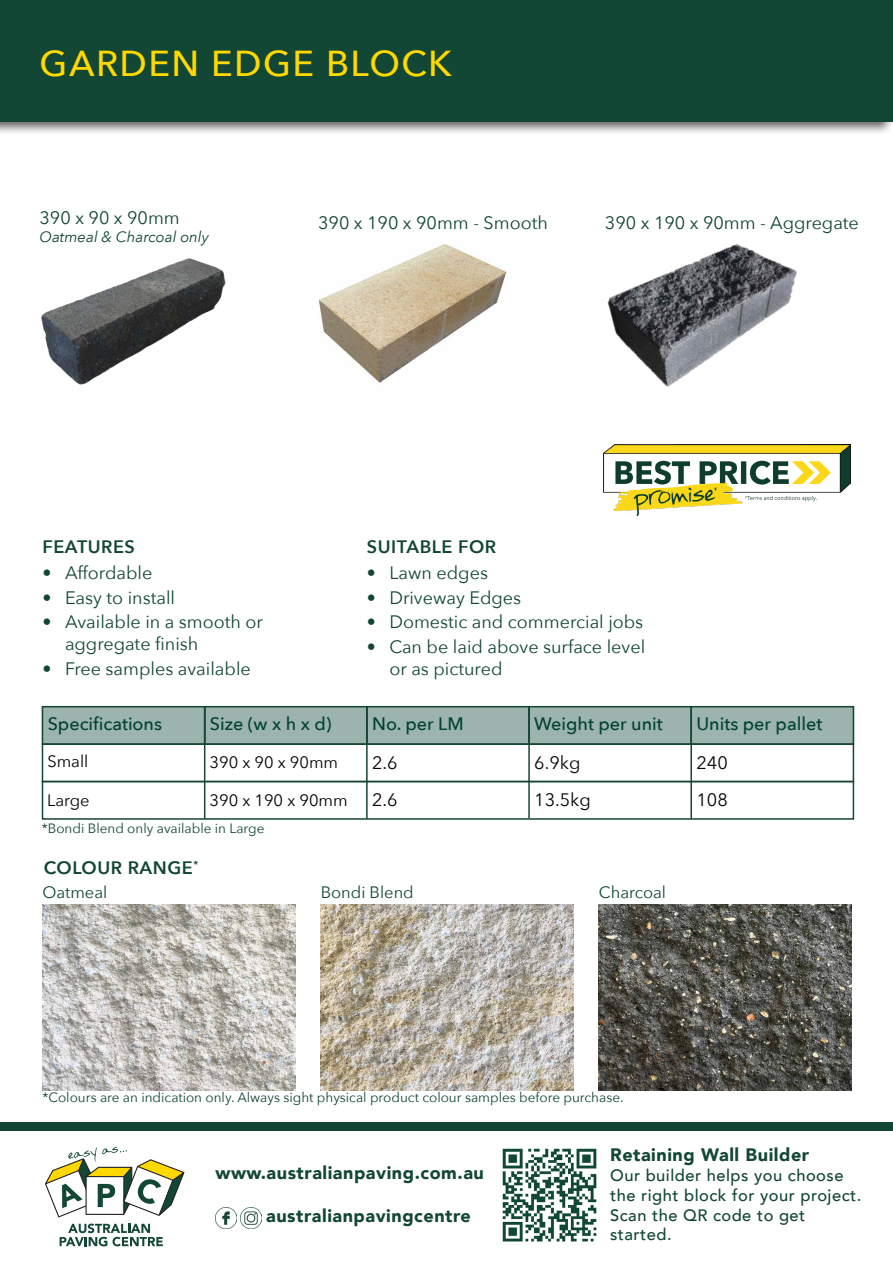
<style>
.page{position:relative;width:893px;height:1263px;background:#fff}
.page>*{position:absolute;margin:0;border:0;box-sizing:border-box;transform-origin:0 0}
.t1{font:500 36px "Avenir Next";letter-spacing:.04em;color:#ffd800}
.body{font:18px/21.6px "Avenir Next";color:#124635}
.t2{font:900 18px "Avenir";letter-spacing:.03em;color:#124635}
.t3{font:500 18px "Avenir Next";color:#004130}
.body-2{font:600 18px "Avenir Next";letter-spacing:.03em;color:#124635}
.t4{font:18px "Avenir Next";color:#040503}
.t5{font:500 16.5px/19.8px "Avenir";letter-spacing:.03em;color:#124635}
.t6{font:16.5px "Avenir Next";color:#040503}
.body_heading{font:16.5px "Avenir Next";color:#124635}
.body-3{font:italic 15px "Avenir Next";color:#124635}
.body-4{font:13.5px "Avenir Next";color:#124635}
</style>
<div class="page">
<div style="left:42px;top:706px;width:812px;height:39px;background:#9cb4ad"></div>
<img style="left:43px;top:904px;width:253px;height:186px">
<img style="left:321px;top:904px;width:253px;height:186px">
<img style="left:599px;top:904px;width:253px;height:186px">
<div style="left:0;top:0;width:893px;height:135px;background:#231f20;opacity:.75"></div>
<div style="left:0;top:0;width:893px;height:121px;background:#124635"></div>
<img style="left:603px;top:444px;width:247px;height:71px">
<div style="left:42px;top:706px;width:163px;height:39px;border:2px solid #144633"></div>
<div style="left:204px;top:706px;width:164px;height:39px;border:2px solid #144633"></div>
<div style="left:366px;top:706px;width:164px;height:39px;border:2px solid #144633"></div>
<div style="left:528px;top:706px;width:164px;height:39px;border:2px solid #144633"></div>
<div style="left:690px;top:706px;width:164px;height:39px;border:2px solid #144633"></div>
<hr style="left:204px;top:706px;width:1px;height:113px;background:#144633">
<hr style="left:366px;top:706px;width:2px;height:113px;background:#144633">
<div style="left:42px;top:743px;width:812px;height:39px;border:2px solid #144633"></div>
<div style="left:42px;top:781px;width:812px;height:39px;border:2px solid #144633"></div>
<hr style="left:690px;top:706px;width:2px;height:113px;background:#144633">
<hr style="left:528px;top:706px;width:2px;height:112px;background:#144633">
<img style="left:41px;top:258px;width:185px;height:127px">
<img style="left:319px;top:244px;width:188px;height:139px">
<img style="left:607px;top:244px;width:190px;height:143px">
<div style="left:0;top:1123px;width:893px;height:8px;background:#124635"></div>
<svg style="left:60px;top:1223px;width:103px;height:23px"></svg>
<svg style="left:45px;top:1147px;width:139px;height:70px"></svg>
<img style="left:215px;top:1207px;width:21px;height:21px">
<img style="left:241px;top:1207px;width:21px;height:21px">
<img style="left:502px;top:1148px;width:95px;height:94px">
<p class="t1" style="left:40px;top:33px;width:414px">GARDEN EDGE BLOCK</p>
<p class="body" style="left:40px;top:206px;width:142px">390 x 90 x 90mm</p>
<p class="body-3" style="left:40px;top:224px;width:171px">Oatmeal &amp; Charcoal only</p>
<p class="body" style="left:318px;top:211px;width:231px">390 x 190 x 90mm - Smooth</p>
<p class="body" style="left:605px;top:211px;width:255px">390 x 190 x 90mm - Aggregate</p>
<p class="body-2" style="left:42px;top:531px;width:94px">FEATURES</p>
<p class="body" style="left:42px;top:561px;width:111px">• Affordable</p>
<p class="body" style="left:42px;top:586px;width:134px">• Easy to install</p>
<p class="body" style="left:65px;top:610px;width:199px;text-indent:-22px">• Available in a smooth or aggregate finish</p>
<p class="body" style="left:42px;top:657px;width:210px">• Free samples available</p>
<p class="body-2" style="left:367px;top:531px;width:131px">SUITABLE FOR</p>
<p class="body" style="left:367px;top:561px;width:123px">• Lawn edges</p>
<p class="body" style="left:367px;top:586px;width:156px">• Driveway Edges</p>
<p class="body" style="left:367px;top:610px;width:278px">• Domestic and commercial jobs</p>
<p class="body" style="left:389px;top:635px;width:257px;text-indent:-23px">• Can be laid above surface level or as pictured</p>
<p class="t3" style="left:48px;top:708px;width:116px">Specifications</p>
<p class="t3" style="left:210px;top:708px;width:123px">Size (w x h x d)</p>
<p class="t3" style="left:372px;top:708px;width:93px">No. per LM</p>
<p class="t3" style="left:534px;top:708px;width:130px">Weight per unit</p>
<p class="t3" style="left:696px;top:708px;width:127px">Units per pallet</p>
<p class="t6" style="left:47px;top:747px;width:43px">Small</p>
<p class="t6" style="left:210px;top:748px;width:130px">390 x 90 x 90mm</p>
<p class="t4" style="left:372px;top:747px;width:27px">2.6</p>
<p class="t4" style="left:534px;top:747px;width:48px">6.9kg</p>
<p class="t4" style="left:696px;top:747px;width:33px">240</p>
<p class="t6" style="left:47px;top:786px;width:44px">Large</p>
<p class="t6" style="left:210px;top:786px;width:140px">390 x 190 x 90mm</p>
<p class="t4" style="left:372px;top:785px;width:27px">2.6</p>
<p class="t4" style="left:534px;top:785px;width:58px">13.5kg</p>
<p class="t4" style="left:696px;top:785px;width:33px">108</p>
<p class="body-4" style="left:42px;top:817px;width:224px">*Bondi Blend only available in Large</p>
<p class="body-2" style="left:44px;top:852px;width:156px">COLOUR RANGE<sup>*</sup></p>
<p class="body_heading" style="left:43px;top:878px;width:66px">Oatmeal</p>
<p class="body_heading" style="left:321px;top:878px;width:95px">Bondi Blend</p>
<p class="body_heading" style="left:599px;top:878px;width:69px">Charcoal</p>
<p class="body-4" style="left:43px;top:1086px;width:583px">*Colours are an indication only. Always sight physical product colour samples before purchase.</p>
<p class="t2" style="left:215px;top:1158px;width:270px">www.australianpaving.com.au</p>
<p class="t2" style="left:266px;top:1200px;width:206px">australianpavingcentre</p>
<p class="t2" style="left:610px;top:1139px;width:201px">Retaining Wall Builder</p>
<p class="t5" style="left:610px;top:1164px;width:253px">Our builder helps you choose the right block for your project.</p>
<p class="t5" style="left:610px;top:1204px;width:197px">Scan the QR code to get started.</p>
</div>
